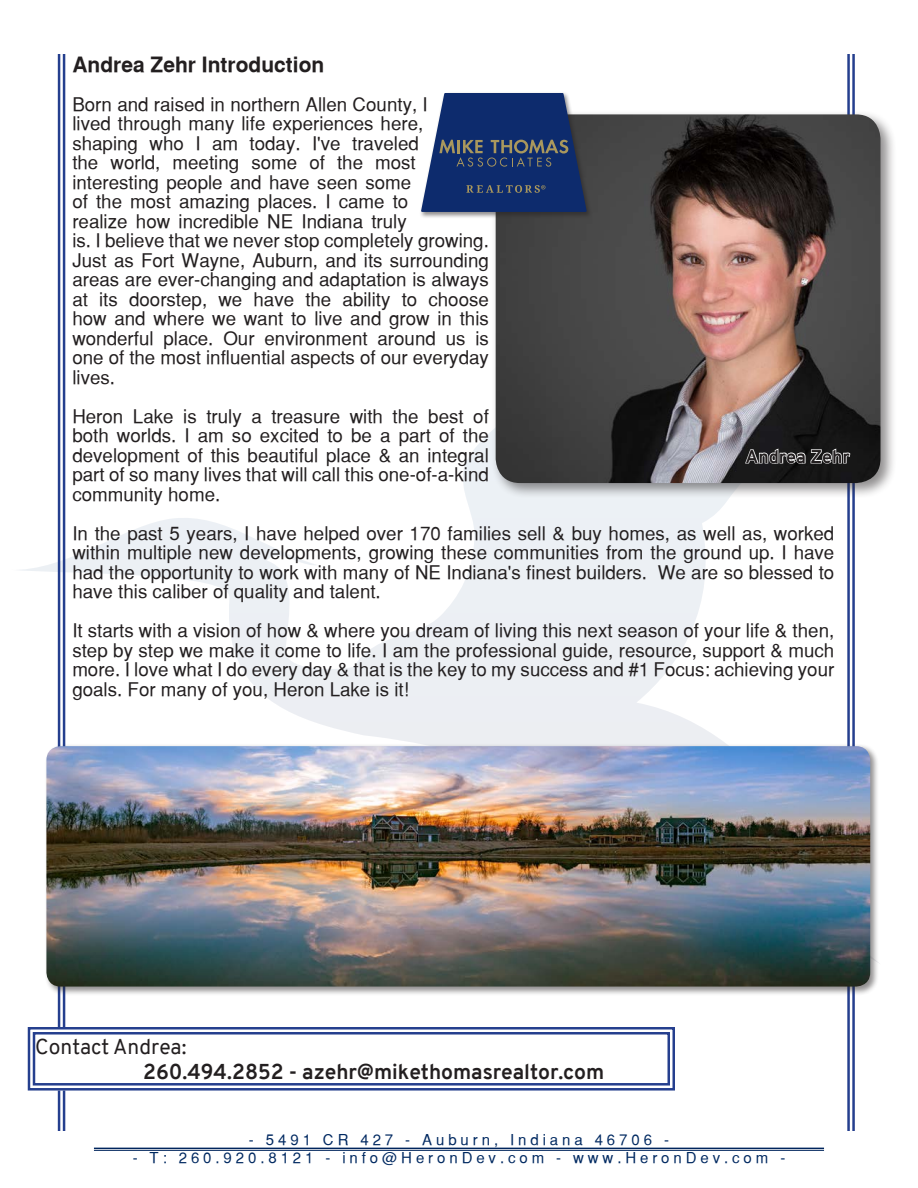
<style>
.page{position:relative;width:918px;height:1188px;background:#fff}
.page>*{position:absolute;margin:0;border:0;box-sizing:border-box;transform-origin:0 0}
.t1{font:700 21px "Overpass";color:#231f20}
.t2{font:700 21px "Sans Serif";color:#231f20}
.t3{font:21px "Overpass";color:#231f20}
.t4{font:18.75px/19.5px "Sans Serif";color:#231f20;text-align:justify}
.t5{font:700 18px "Overpass";color:#231f20}
.t6{font:15px "Sans Serif";letter-spacing:.26em;color:#002961}
</style>
<div class="page">
<svg style="left:21px;top:254px;width:707px;height:490px"></svg>
<hr style="left:94px;top:1148px;width:730px;height:1px;background:#00255d">
<hr style="left:94px;top:1150px;width:730px;height:1px;background:#00255d">
<hr style="left:63px;top:54px;width:2px;height:1077px;background:#253f8e">
<hr style="left:58px;top:54px;width:2px;height:1077px;background:#253f8e">
<hr style="left:852px;top:54px;width:3px;height:1077px;background:#253f8e">
<hr style="left:847px;top:54px;width:3px;height:1077px;background:#253f8e">
<div style="left:44px;top:744px;width:835px;height:252px;background:#231f20;opacity:.5"></div>
<img style="left:46px;top:746px;width:824px;height:241px">
<div style="left:491px;top:110px;width:405px;height:389px;background:#231f20;opacity:.5"></div>
<img style="left:496px;top:114px;width:384px;height:369px">
<svg style="left:744px;top:447px;width:107px;height:18px"></svg>
<div style="left:420px;top:91px;width:173px;height:128px;background:#231f20;opacity:.5"></div>
<svg style="left:421px;top:93px;width:166px;height:119px"></svg>
<svg style="left:27px;top:1026px;width:648px;height:66px"></svg>
<div style="left:33px;top:1032px;width:637px;height:54px;border:2px solid #253f8e"></div>
<p class="t2" style="left:72px;top:53px;width:254px">Andrea Zehr Introduction</p>
<p class="t4" style="left:72px;top:94px;width:418px;text-align:left">Born and raised in northern Allen County, I<br>lived through many life experiences here, shaping who I am today. I've traveled<br>the world, meeting some of the most interesting people and have seen some<br>of the most amazing places. I came to<br>realize how incredible NE Indiana truly<br>is. I believe that we never stop completely growing.<br>Just as Fort Wayne, Auburn, and its surrounding areas are ever-changing and adaptation is always at its doorstep, we have the ability to choose how and where we want to live and grow in this wonderful place. Our environment around us is one of the most influential aspects of our everyday lives.</p>
<p class="t4" style="left:72px;top:406px;width:418px">Heron Lake is truly a treasure with the best of both worlds. I am so excited to be a part of the development of this beautiful place &amp; an integral part of so many lives that will call this one-of-a-kind community home.</p>
<p class="t4" style="left:72px;top:523px;width:764px">In the past 5 years, I have helped over 170 families sell &amp; buy homes, as well as, worked within multiple new developments, growing these communities from the ground up. I have had the opportunity to work with many of NE Indiana's finest builders. We are so blessed to have this caliber of quality and talent.</p>
<p class="t4" style="left:72px;top:621px;width:764px">It starts with a vision of how &amp; where you dream of living this next season of your life &amp; then, step by step we make it come to life. I am the professional guide, resource, support &amp; much more. I love what I do every day &amp; that is the key to my success and #1 Focus: achieving your goals. For many of you, Heron Lake is it!</p>
<p class="t5" style="left:746px;top:444px;width:106px">Andrea Zehr</p>
<p class="t3" style="left:35px;top:1032px;width:153px">Contact Andrea:</p>
<p class="t1" style="left:143px;top:1057px;width:463px">260.494.2852 - azehr@mikethomasrealtor.com</p>
<p class="t6" style="left:249px;top:1131px;width:422px">- 5491 CR 427 - Auburn, Indiana 46706 -</p>
<p class="t6" style="left:133px;top:1149px;width:654px">- T: 260.920.8121 - info@HeronDev.com - www.HeronDev.com -</p>
</div>
